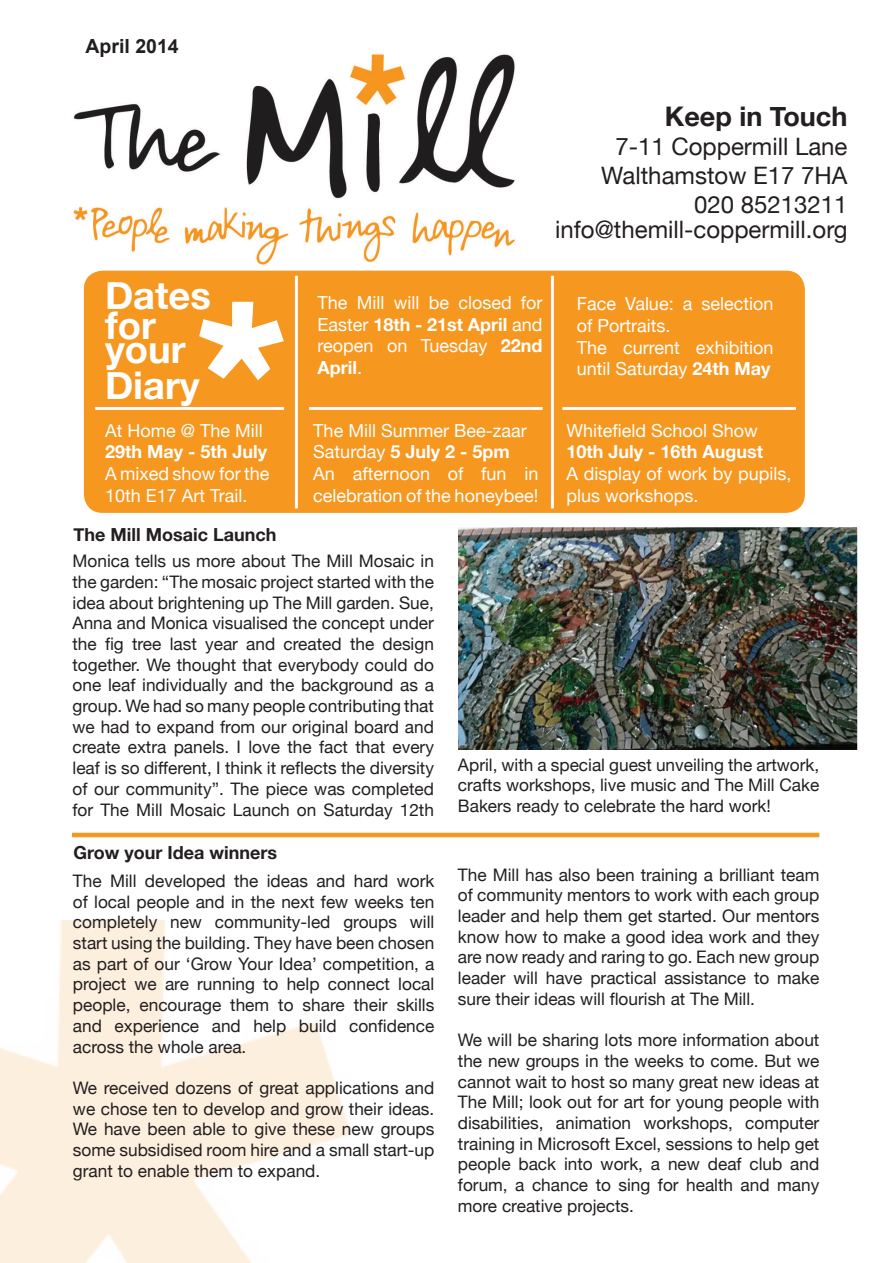
<style>
.page{position:relative;width:893px;height:1263px;background:#fff}
.page>*{position:absolute;margin:0;border:0;box-sizing:border-box;transform-origin:0 0}
.t1{font:700 38.1px/30px "Helvetica Neue";color:#fff}
.t2{font:700 27px "Helvetica Neue";color:#231f20}
.t3{font:24px/28.8px "Helvetica Neue";color:#231f20;text-align:right}
.t4{font:700 19.5px "Arial";color:#231f20}
.t5{font:18px/21.6px "Helvetica Neue";color:#fff}
.t6{font:700 18px "Helvetica Neue";color:#231f20}
.t7{font:700 18px "Helvetica Neue";color:#fff}
.t8{font:17.25px/20.7px "Helvetica Neue";color:#231f20;text-align:justify}
.s1{font-weight:700}
</style>
<div class="page">
<img style="left:0;top:921px;width:350px;height:342px">
<img style="left:73px;top:54px;width:478px;height:231px">
<div style="left:85px;top:271px;width:719px;height:241px;background:#f69720;border-radius:18px"></div>
<div style="left:84px;top:271px;width:721px;height:242px;border:2px solid #f69720;border-radius:18px"></div>
<hr style="left:72px;top:833px;width:747px;height:4px;background:#f69720">
<hr style="left:95px;top:407px;width:189px;height:3px;background:#f9fcfd">
<hr style="left:295px;top:276px;width:3px;height:232px;background:#f9fcfd">
<hr style="left:551px;top:276px;width:3px;height:232px;background:#f9fcfd">
<hr style="left:309px;top:407px;width:234px;height:3px;background:#f9fcfd">
<hr style="left:562px;top:407px;width:234px;height:3px;background:#f9fcfd">
<svg style="left:199px;top:302px;width:85px;height:78px"></svg>
<img style="left:459px;top:528px;width:397px;height:221px">
<div style="left:454px;top:523px;width:407px;height:231px;border:4px solid #fff"></div>
<p class="t4" style="left:86px;top:33px;width:95px">April 2014</p>
<h1 class="t1" style="left:105px;top:282px;width:108px">Dates for</h1>
<h1 class="t1" style="left:105px;top:333px;width:96px;line-height:36px">your<br>Diary</h1>
<p class="t5" style="left:105px;top:421px;width:159px">At Home @ The Mill</p>
<p class="t7" style="left:105px;top:438px;width:164px">29th May - 5th July</p>
<p class="t5" style="left:105px;top:464px;width:166px">A mixed show for the<br>10th E17 Art Trail.</p>
<p class="t6" style="left:74px;top:520px;width:204px">The Mill Mosaic Launch</p>
<h2 class="t2" style="left:665px;top:95px;width:184px">Keep in Touch</h2>
<h3 class="t3" style="left:601px;top:133px;width:248px">7-11 Coppermill Lane<br>Walthamstow E17 7HA<br>020 85213211</h3>
<h3 class="t3" style="left:555px;top:216px;width:294px">info@themill-coppermill.org</h3>
<p class="t5" style="left:318px;top:293px;width:226px;text-align:justify">The Mill will be closed for Easter <span class="s1">18th - 21st April</span> and reopen on Tuesday <span class="s1">22nd April</span>.</p>
<p class="t5" style="left:577px;top:294px;width:198px">Face Value: a selection of Portraits.<br>The current exhibition until Saturday <span class="s1">24th May</span></p>
<p class="t5" style="left:313px;top:421px;width:227px">The Mill Summer Bee-zaar<br>Saturday <span class="s1">5 July 2 - 5pm<br></span>An afternoon of fun in celebration of the honeybee!</p>
<p class="t5" style="left:566px;top:421px;width:193px">Whitefield School Show</p>
<p class="t7" style="left:566px;top:438px;width:198px">10th July - 16th August</p>
<p class="t5" style="left:566px;top:464px;width:227px">A display of work by pupils, plus workshops.</p>
<p class="t8" style="left:73px;top:552px;width:363px">Monica tells us more about The Mill Mosaic in the garden: “The mosaic project started with the idea about brightening up The Mill garden. Sue, Anna and Monica visualised the concept under the fig tree last year and created the design together. We thought that everybody could do one leaf individually and the background as a group. We had so many people contributing that we had to expand from our original board and create extra panels. I love the fact that every leaf is so different, I think it reflects the diversity of our community”. The piece was completed for The Mill Mosaic Launch on Saturday 12th</p>
<p class="t6" style="left:74px;top:838px;width:205px">Grow your Idea winners</p>
<p class="t8" style="left:73px;top:871px;width:363px">The Mill developed the ideas and hard work of local people and in the next few weeks ten completely new community-led groups will start using the building. They have been chosen as part of our ‘Grow Your Idea’ competition, a project we are running to help connect local people, encourage them to share their skills and experience and help build confidence across the whole area.</p>
<p class="t8" style="left:73px;top:1078px;width:363px">We received dozens of great applications and we chose ten to develop and grow their ideas.<br>We have been able to give these new groups some subsidised room hire and a small start-up grant to enable them to expand.</p>
<p class="t8" style="left:458px;top:755px;width:363px">April, with a special guest unveiling the artwork, crafts workshops, live music and The Mill Cake Bakers ready to celebrate the hard work!</p>
<p class="t8" style="left:458px;top:865px;width:363px">The Mill has also been training a brilliant team of community mentors to work with each group leader and help them get started. Our mentors know how to make a good idea work and they are now ready and raring to go. Each new group leader will have practical assistance to make sure their ideas will flourish at The Mill.</p>
<p class="t8" style="left:458px;top:1031px;width:363px">We will be sharing lots more information about the new groups in the weeks to come. But we cannot wait to host so many great new ideas at The Mill; look out for art for young people with disabilities, animation workshops, computer training in Microsoft Excel, sessions to help get people back into work, a new deaf club and forum, a chance to sing for health and many more creative projects.</p>
</div>
